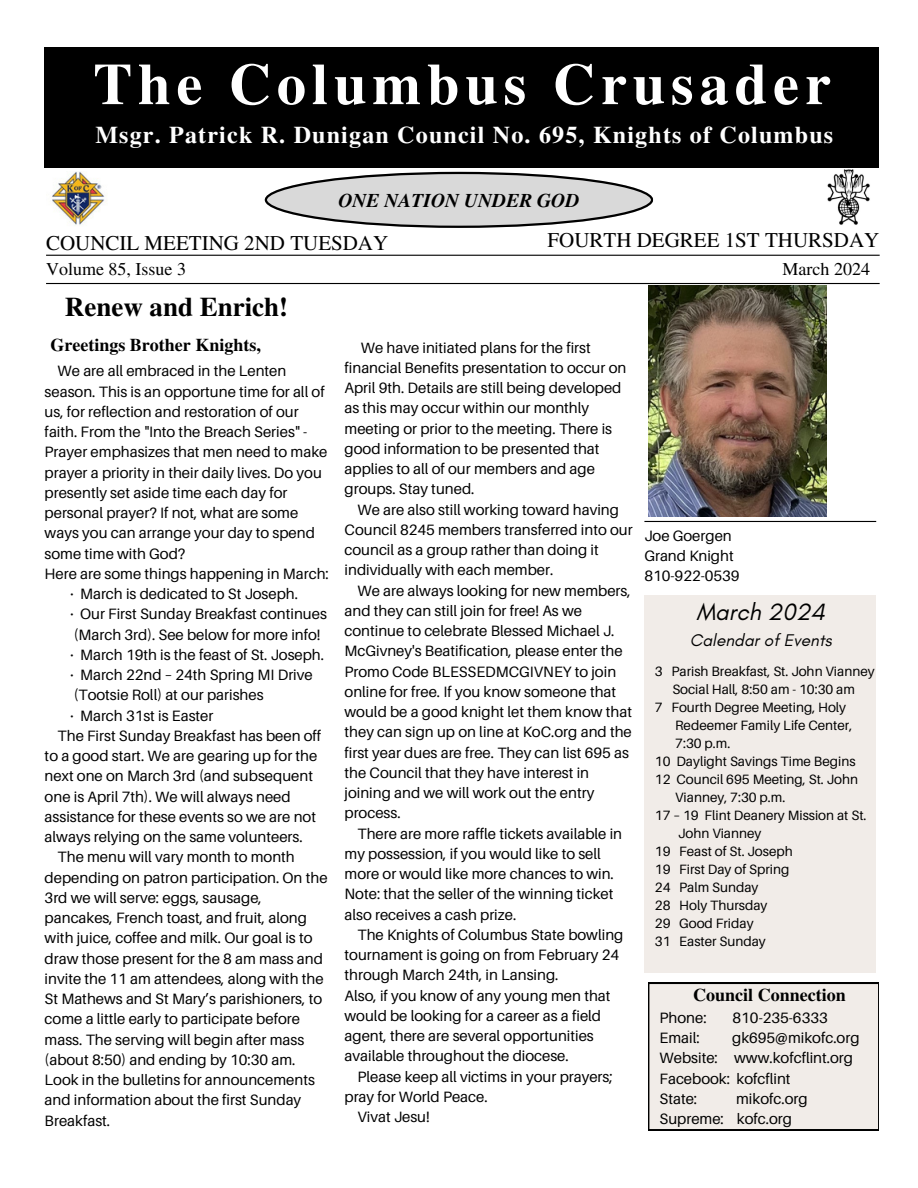
<style>
.page{position:relative;width:918px;height:1188px;background:#fff}
.page>*{position:absolute;margin:0;border:0;box-sizing:border-box;transform-origin:0 0}
.t1{font:700 58.5px "Te X Gyre Termes";letter-spacing:.1em;color:#fff}
.t2{font:700 27px "Te X Gyre Termes";color:#000}
.t3{font:700 24px "Te X Gyre Termes";letter-spacing:.05em;color:#fff}
.t4{font:italic 24px "Glacial Indifference";color:#000}
.t5{font:21px "Te X Gyre Termes";color:#000}
.t6{font:italic 700 19.5px "Te X Gyre Termes";color:#000}
.t7{font:700 18px "Te X Gyre Termes";color:#000}
.t8{font:18px "Te X Gyre Termes";color:#000}
.t9{font:italic 17.25px "Glacial Indifference";color:#000}
.t10{font:15px/20.2px "Aileron";color:#000}
.t11{font:13.5px/18px "Aileron";color:#000}
</style>
<div class="page">
<div style="left:45px;top:47px;width:834px;height:120px;background:#000"></div>
<svg style="left:265px;top:172px;width:388px;height:56px"></svg>
<hr style="left:46px;top:283px;width:834px;height:1px;background:#000">
<hr style="left:46px;top:255px;width:834px;height:1px;background:#000">
<div style="left:648px;top:983px;width:231px;height:147px;background:#f1ece8"></div>
<hr style="left:644px;top:521px;width:232px;height:1px;background:#000">
<img style="left:52px;top:172px;width:54px;height:54px">
<img style="left:827px;top:169px;width:43px;height:56px">
<img style="left:648px;top:285px;width:178px;height:232px">
<div style="left:644px;top:596px;width:232px;height:377px;background:#f1ece8"></div>
<h2 class="t1" style="left:93px;top:39px;width:739px">The Columbus Crusader</h2>
<h2 class="t3" style="left:95px;top:117px;width:739px">Msgr. Patrick R. Dunigan Council No. 695, Knights of Columbus</h2>
<p class="t6" style="left:339px;top:186px;width:242px">ONE NATION UNDER GOD</p>
<p class="t5" style="left:46px;top:228px;width:344px">COUNCIL MEETING 2ND TUESDAY</p>
<p class="t5" style="left:548px;top:225px;width:333px">FOURTH DEGREE 1ST THURSDAY</p>
<p class="t8" style="left:46px;top:256px;width:141px">Volume 85, Issue 3</p>
<p class="t8" style="left:783px;top:256px;width:89px">March 2024</p>
<h2 class="t2" style="left:65px;top:286px;width:225px">Renew and Enrich!</h2>
<p class="t7" style="left:50px;top:331px;width:212px">Greetings Brother Knights,</p>
<p class="t10" style="left:345px;top:337px;width:283px;text-indent:16px">We have initiated plans for the first financial Benefits presentation to occur on April 9th. Details are still being developed as this may occur within our monthly meeting or prior to the meeting. There is good information to be presented that applies to all of our members and age groups. Stay tuned.</p>
<p class="t10" style="left:345px;top:499px;width:290px;text-indent:13px">We are also still working toward having Council 8245 members transferred into our council as a group rather than doing it individually with each member.</p>
<p class="t10" style="left:345px;top:580px;width:289px;text-indent:13px">We are always looking for new members, and they can still join for free! As we continue to celebrate Blessed Michael J.<br>McGivney's Beatification, please enter the Promo Code BLESSEDMCGIVNEY to join online for free. If you know someone that would be a good knight let them know that they can sign up on line at KoC.org and the first year dues are free. They can list 695 as the Council that they have interest in joining and we will work out the entry process.</p>
<p class="t10" style="left:345px;top:823px;width:279px;text-indent:13px">There are more raffle tickets available in my possession, if you would like to sell more or would like more chances to win.<br>Note: that the seller of the winning ticket also receives a cash prize.</p>
<p class="t10" style="left:345px;top:924px;width:280px;text-indent:13px">The Knights of Columbus State bowling tournament is going on from February 24 through March 24th, in Lansing.</p>
<p class="t10" style="left:345px;top:985px;width:268px">Also, if you know of any young men that would be looking for a career as a field agent, there are several opportunities available throughout the diocese.</p>
<p class="t10" style="left:345px;top:1066px;width:270px;text-indent:13px">Please keep all victims in your prayers; pray for World Peace.</p>
<p class="t10" style="left:358px;top:1106px;width:74px">Vivat Jesu!</p>
<h4 class="t10" style="left:45px;top:361px;width:284px;text-indent:13px">We are all embraced in the Lenten season. This is an opportune time for all of us, for reflection and restoration of our faith. From the "Into the Breach Series" - Prayer emphasizes that men need to make prayer a priority in their daily lives. Do you presently set aside time each day for personal prayer? If not, what are some ways you can arrange your day to spend some time with God?</h4>
<h6 class="t10" style="left:45px;top:563px;width:286px">Here are some things happening in March:</h6>
<h6 class="t10" style="left:71px;top:584px;width:229px">· March is dedicated to St Joseph.</h6>
<h1 class="t10" style="left:71px;top:604px;width:258px">· Our First Sunday Breakfast continues</h1>
<h5 class="t10" style="left:74px;top:624px;width:248px">(March 3rd). See below for more info!</h5>
<p class="t10" style="left:71px;top:644px;width:255px">· March 19th is the feast of St. Joseph.</p>
<p class="t10" style="left:71px;top:665px;width:244px">· March 22nd – 24th Spring MI Drive</p>
<p class="t10" style="left:74px;top:685px;width:191px">(Tootsie Roll) at our parishes</p>
<p class="t10" style="left:71px;top:705px;width:144px">· March 31st is Easter</p>
<p class="t10" style="left:45px;top:725px;width:278px;text-indent:13px">The First Sunday Breakfast has been off to a good start. We are gearing up for the next one on March 3rd (and subsequent one is April 7th). We will always need assistance for these events so we are not always relying on the same volunteers.</p>
<p class="t10" style="left:45px;top:847px;width:284px;text-indent:13px">The menu will vary month to month depending on patron participation. On the 3rd we will serve: eggs, sausage, pancakes, French toast, and fruit, along with juice, coffee and milk. Our goal is to draw those present for the 8 am mass and invite the 11 am attendees, along with the St Mathews and St Mary’s parishioners, to come a little early to participate before mass. The serving will begin after mass (about 8:50) and ending by 10:30 am.<br>Look in the bulletins for announcements and information about the first Sunday Breakfast.</p>
<p class="t10" style="left:644px;top:525px;width:89px">Joe Goergen</p>
<p class="t10" style="left:644px;top:545px;width:91px">Grand Knight</p>
<p class="t10" style="left:644px;top:566px;width:97px">810-922-0539</p>
<h6 class="t4" style="left:696px;top:598px;width:130px">March 2024</h6>
<h6 class="t9" style="left:690px;top:630px;width:143px">Calendar of Events</h6>
<p class="t11" style="left:655px;top:662px;width:221px">3 Parish Breakfast, St. John Vianney</p>
<p class="t11" style="left:672px;top:680px;width:184px">Social Hall, 8:50 am - 10:30 am</p>
<p class="t11" style="left:655px;top:698px;width:193px">7 Fourth Degree Meeting, Holy</p>
<p class="t11" style="left:675px;top:716px;width:179px">Redeemer Family Life Center,</p>
<p class="t11" style="left:675px;top:734px;width:57px">7:30 p.m.</p>
<p class="t11" style="left:655px;top:752px;width:202px">10 Daylight Savings Time Begins</p>
<p class="t11" style="left:655px;top:770px;width:205px">12 Council 695 Meeting, St. John</p>
<p class="t11" style="left:655px;top:788px;width:213px;text-indent:20px">Vianney, 7:30 p.m.<br>17 – 19 Flint Deanery Mission at St.</p>
<p class="t11" style="left:678px;top:824px;width:85px">John Vianney</p>
<p class="t11" style="left:655px;top:842px;width:17px">19</p>
<p class="t11" style="left:679px;top:842px;width:115px">Feast of St. Joseph</p>
<p class="t11" style="left:655px;top:860px;width:17px">19</p>
<p class="t11" style="left:679px;top:860px;width:112px">First Day of Spring</p>
<p class="t11" style="left:655px;top:878px;width:17px">24</p>
<p class="t11" style="left:679px;top:878px;width:81px">Palm Sunday</p>
<p class="t11" style="left:655px;top:896px;width:17px">28</p>
<p class="t11" style="left:679px;top:896px;width:90px">Holy Thursday</p>
<p class="t11" style="left:655px;top:914px;width:17px">29</p>
<p class="t11" style="left:679px;top:914px;width:76px">Good Friday</p>
<p class="t11" style="left:655px;top:932px;width:17px">31</p>
<p class="t11" style="left:679px;top:932px;width:88px">Easter Sunday</p>
<p class="t7" style="left:693px;top:981px;width:154px">Council Connection</p>
<p class="t10" style="left:660px;top:1007px;width:49px">Phone:</p>
<p class="t10" style="left:733px;top:1007px;width:97px">810-235-6333</p>
<p class="t10" style="left:660px;top:1027px;width:42px">Email:</p>
<p class="t10" style="left:732px;top:1027px;width:129px">gk695@mikofc.org</p>
<p class="t10" style="left:660px;top:1048px;width:195px">Website: www.kofcflint.org</p>
<p class="t10" style="left:660px;top:1068px;width:133px">Facebook: kofcflint</p>
<p class="t10" style="left:660px;top:1088px;width:39px">State:</p>
<p class="t10" style="left:736px;top:1088px;width:73px">mikofc.org</p>
<p class="t10" style="left:660px;top:1108px;width:134px">Supreme: kofc.org</p>
</div>
